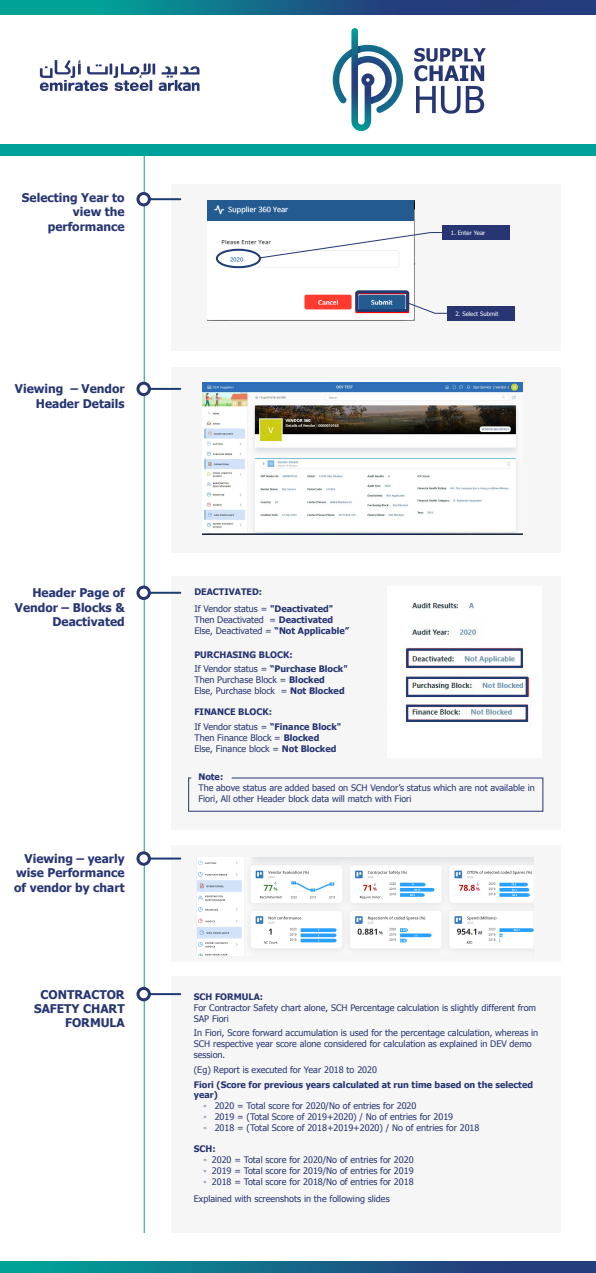
<style>
.page{position:relative;width:596px;height:1273px;background:#fff}
.page>*{position:absolute;margin:0;border:0;box-sizing:border-box;transform-origin:0 0}
.t1{font:700 12px/14.4px "Tahoma";color:#273673;text-align:right}
.t2{font:9px/10.8px "Tahoma";color:#273673}
.t3{font:700 9px/14.8px "Tahoma";color:#273673}
.t4{font:6px "Tahoma";color:#fff}
.s1{font-weight:400}
.s2{font-weight:700}
</style>
<div class="page">
<div style="left:171px;top:575px;width:389px;height:254px;background:#f6f6f6"></div>
<div style="left:171px;top:845px;width:389px;height:116px;background:#f6f6f6"></div>
<div style="left:171px;top:976px;width:389px;height:256px;background:#f6f6f6"></div>
<div style="left:171px;top:184px;width:389px;height:166px;background:#f6f6f6"></div>
<div style="left:171px;top:367px;width:389px;height:185px;background:#f6f6f6"></div>
<img style="left:197px;top:857px;width:337px;height:98px">
<svg style="left:188px;top:777px;width:355px;height:35px"></svg>
<hr style="left:144px;top:154px;width:1px;height:1078px;background:#00a19a">
<div style="left:0;top:144px;width:595px;height:11px;background:#00a19a"></div>
<svg style="left:0;top:1261px;width:595px;height:11px;background:#146888"></svg>
<div style="left:138px;top:193px;width:11px;height:12px;background:#fff;border-radius:50%"></div>
<div style="left:136px;top:192px;width:15px;height:14px;border:3px solid #273673;border-radius:50%"></div>
<hr style="left:149px;top:198px;width:31px;height:2px;background:#1e3c74">
<svg style="left:0;top:0;width:595px;height:14px;background:#156687"></svg>
<svg style="left:40px;top:60px;width:159px;height:31px"></svg>
<svg style="left:332px;top:28px;width:72px;height:103px"></svg>
<svg style="left:414px;top:48px;width:71px;height:66px"></svg>
<img style="left:208px;top:200px;width:206px;height:120px">
<div style="left:355px;top:290px;width:54px;height:22px;border:3px solid #1e3c74;border-radius:2px"></div>
<div style="left:446px;top:306px;width:68px;height:14px;background:#273673"></div>
<svg style="left:408px;top:302px;width:39px;height:12px"></svg>
<div style="left:442px;top:225px;width:67px;height:14px;background:#273673"></div>
<svg style="left:259px;top:232px;width:184px;height:26px"></svg>
<div style="left:216px;top:249px;width:45px;height:19px;border:2px solid #1e3c74;border-radius:50%"></div>
<svg style="left:138px;top:383px;width:11px;height:11px"></svg>
<div style="left:136px;top:381px;width:15px;height:15px;border:3px solid #273673;border-radius:50%"></div>
<hr style="left:149px;top:388px;width:31px;height:2px;background:#1e3c74">
<img style="left:202px;top:382px;width:320px;height:152px">
<div style="left:138px;top:587px;width:11px;height:11px;background:#fff;border-radius:50%"></div>
<div style="left:136px;top:585px;width:15px;height:15px;border:3px solid #273673;border-radius:50%"></div>
<hr style="left:149px;top:591px;width:31px;height:2px;background:#1e3c74">
<div style="left:138px;top:852px;width:11px;height:12px;background:#fff;border-radius:50%"></div>
<div style="left:136px;top:851px;width:15px;height:14px;border:3px solid #273673;border-radius:50%"></div>
<hr style="left:149px;top:857px;width:31px;height:2px;background:#1e3c74">
<svg style="left:138px;top:988px;width:11px;height:11px"></svg>
<div style="left:136px;top:986px;width:15px;height:15px;border:3px solid #273673;border-radius:50%"></div>
<hr style="left:149px;top:992px;width:31px;height:2px;background:#1e3c74">
<img style="left:405px;top:603px;width:125px;height:120px">
<div style="left:406px;top:704px;width:121px;height:17px;border:2px solid #1e3c74"></div>
<div style="left:406px;top:676px;width:121px;height:21px;border:2px solid #1e3c74"></div>
<div style="left:406px;top:648px;width:116px;height:19px;border:2px solid #1e3c74"></div>
<h1 class="t1" style="left:22px;top:189px;width:104px">Selecting Year to view the performance</h1>
<h1 class="t1" style="left:15px;top:381px;width:111px">Viewing – Vendor<br>Header Details</h1>
<p class="t4" style="left:450px;top:229px;width:36px">1. Enter Year</p>
<p class="t4" style="left:455px;top:309px;width:45px">2. Select Submit</p>
<h1 class="t1" style="left:15px;top:585px;width:111px">Header Page of<br>Vendor – Blocks &amp;<br>Deactivated</h1>
<h1 class="t1" style="left:14px;top:850px;width:112px;text-align:justify;text-indent:10px">Viewing – yearly wise Performance of vendor by chart</h1>
<h1 class="t1" style="left:34px;top:986px;width:92px">CONTRACTOR<br>SAFETY CHART<br>FORMULA</h1>
<p class="t3" style="left:194px;top:583px;width:140px;line-height:16.8px">DEACTIVATED:<br><span class="s1">If Vendor status =</span> "Deactivated"</p>
<p class="t2" style="left:194px;top:613px;width:156px">Then Deactivated = <span class="s2">Deactivated<br></span>Else, Deactivated = <span class="s2">“Not Applicable”</span></p>
<p class="t3" style="left:194px;top:646px;width:155px">PURCHASING BLOCK:<br><span class="s1">If Vendor status =</span> “Purchase Block"</p>
<p class="t2" style="left:194px;top:674px;width:152px">Then Purchase Block = <span class="s2">Blocked<br></span>Else, Purchase block = <span class="s2">Not Blocked</span></p>
<p class="t3" style="left:194px;top:704px;width:148px">FINANCE BLOCK:<br><span class="s1">If Vendor status =</span> “Finance Block"</p>
<p class="t2" style="left:194px;top:731px;width:143px">Then Finance Block = <span class="s2">Blocked<br></span>Else, Finance block = <span class="s2">Not Blocked</span></p>
<p class="t3" style="left:198px;top:769px;width:26px">Note:</p>
<p class="t2" style="left:198px;top:782px;width:337px">The above status are added based on SCH Vendor’s status which are not available in<br>Fiori, All other Header block data will match with Fiori</p>
<p class="t3" style="left:194px;top:988px;width:71px">SCH FORMULA:</p>
<p class="t2" style="left:194px;top:1001px;width:343px">For Contractor Safety chart alone, SCH Percentage calculation is slightly different from<br>SAP Fiori</p>
<p class="t2" style="left:194px;top:1027px;width:346px">In Fiori, Score forward accumulation is used for the percentage calculation, whereas in<br>SCH respective year score alone considered for calculation as explained in DEV demo session.</p>
<p class="t2" style="left:194px;top:1063px;width:184px">(Eg) Report is executed for Year 2018 to 2020</p>
<p class="t3" style="left:194px;top:1078px;width:340px;line-height:10.8px">Fiori (Score for previous years calculated at run time based on the selected year)</p>
<p class="t2" style="left:203px;top:1099px;width:277px">◦ 2020 = Total score for 2020/No of entries for 2020<br>◦ 2019 = (Total Score of 2019+2020) / No of entries for 2019<br>◦ 2018 = (Total Score of 2018+2019+2020) / No of entries for 2018</p>
<p class="t3" style="left:194px;top:1140px;width:23px">SCH:</p>
<p class="t2" style="left:203px;top:1153px;width:212px;text-align:justify">◦ 2020 = Total score for 2020/No of entries for 2020 ◦ 2019 = Total score for 2019/No of entries for 2019 ◦ 2018 = Total score for 2018/No of entries for 2018</p>
<p class="t2" style="left:194px;top:1192px;width:197px">Explained with screenshots in the following slides</p>
</div>
